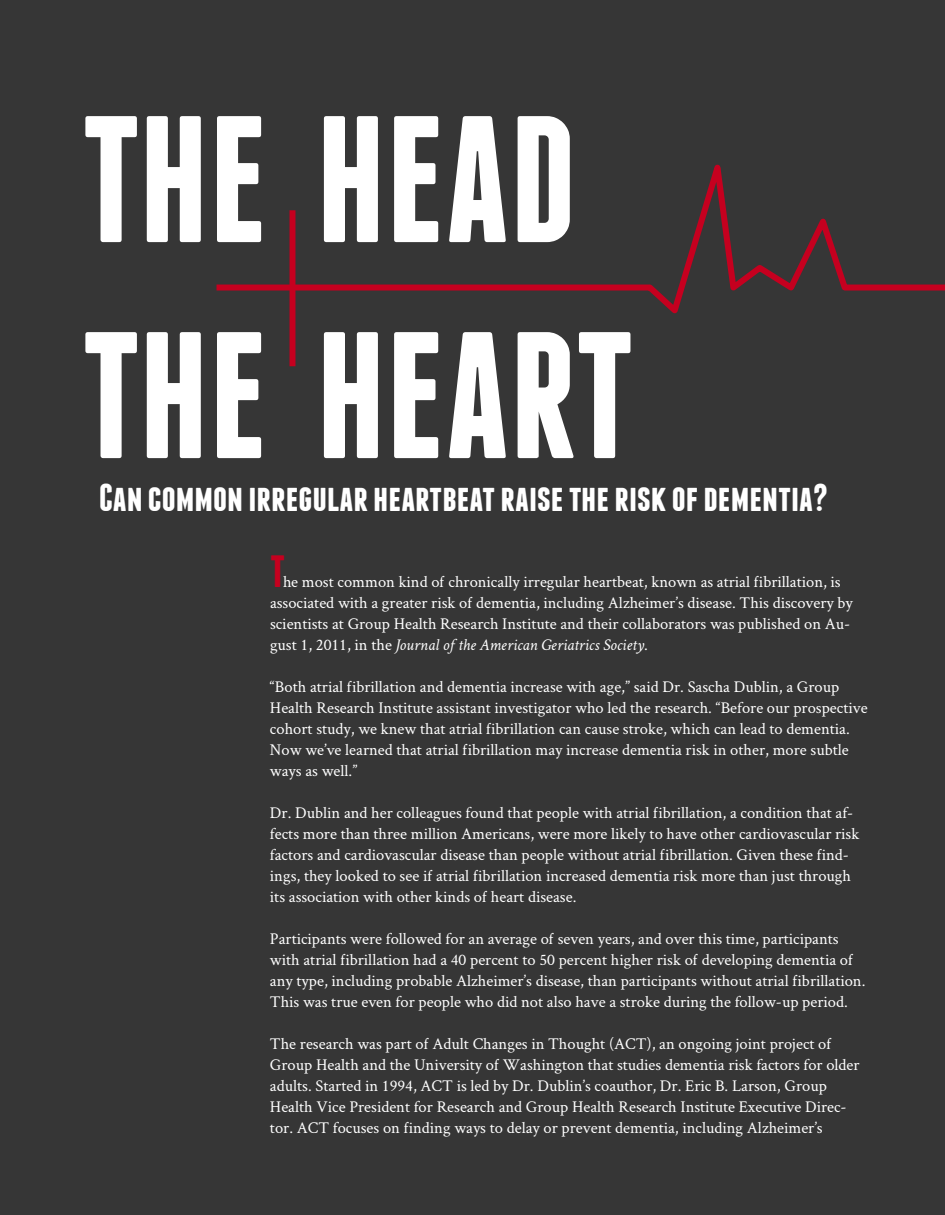
<style>
.page{position:relative;width:945px;height:1215px;background:#363636}
.page>*{position:absolute;margin:0;border:0;box-sizing:border-box;transform-origin:0 0}
.t1{font:700 180px/216px "Franchise";color:#fff}
.t2{font:700 45px "Franchise";color:#c5001f}
.t3{font:700 39px "Franchise";color:#fff}
.t4{font:16.5px/21px "Crimson";color:#fff}
.s1{font-style:italic}
</style>
<div class="page">
<svg style="left:216px;top:164px;width:729px;height:203px"></svg>
<div style="left:290px;top:210px;width:6px;height:156px;background:#c5001f"></div>
<h1 class="t1" style="left:81px;top:71px;width:556px">THE HEAD<br>THE HEART</h1>
<h3 class="t3" style="left:99px;top:479px;width:731px">Can common irregular heartbeat raise the risk of dementia?</h3>
<h2 class="t2" style="left:270px;top:551px;width:17px">T</h2>
<p class="t4" style="left:270px;top:571px;width:584px;text-indent:13px">he most common kind of chronically irregular heartbeat, known as atrial fibrillation, is associated with a greater risk of dementia, including Alzheimer’s disease. This discovery by scientists at Group Health Research Institute and their collaborators was published on Au&shy;gust 1, 2011, in the <span class="s1">Journal of the American Geriatrics Society</span>.</p>
<p class="t4" style="left:270px;top:676px;width:599px">“Both atrial fibrillation and dementia increase with age,” said Dr. Sascha Dublin, a Group Health Research Institute assistant investigator who led the research. “Before our prospective cohort study, we knew that atrial fibrillation can cause stroke, which can lead to dementia.<br>Now we’ve learned that atrial fibrillation may increase dementia risk in other, more subtle ways as well.”</p>
<p class="t4" style="left:270px;top:802px;width:591px">Dr. Dublin and her colleagues found that people with atrial fibrillation, a condition that af&shy;fects more than three million Americans, were more likely to have other cardiovascular risk factors and cardiovascular disease than people without atrial fibrillation. Given these find&shy;ings, they looked to see if atrial fibrillation increased dementia risk more than just through its association with other kinds of heart disease.</p>
<p class="t4" style="left:270px;top:928px;width:597px">Participants were followed for an average of seven years, and over this time, participants with atrial fibrillation had a 40 percent to 50 percent higher risk of developing dementia of any type, including probable Alzheimer’s disease, than participants without atrial fibrillation.<br>This was true even for people who did not also have a stroke during the follow-up period.</p>
<p class="t4" style="left:270px;top:1033px;width:591px">The research was part of Adult Changes in Thought (ACT), an ongoing joint project of Group Health and the University of Washington that studies dementia risk factors for older adults. Started in 1994, ACT is led by Dr. Dublin’s coauthor, Dr. Eric B. Larson, Group Health Vice President for Research and Group Health Research Institute Executive Direc&shy;tor. ACT focuses on finding ways to delay or prevent dementia, including Alzheimer’s</p>
</div>
